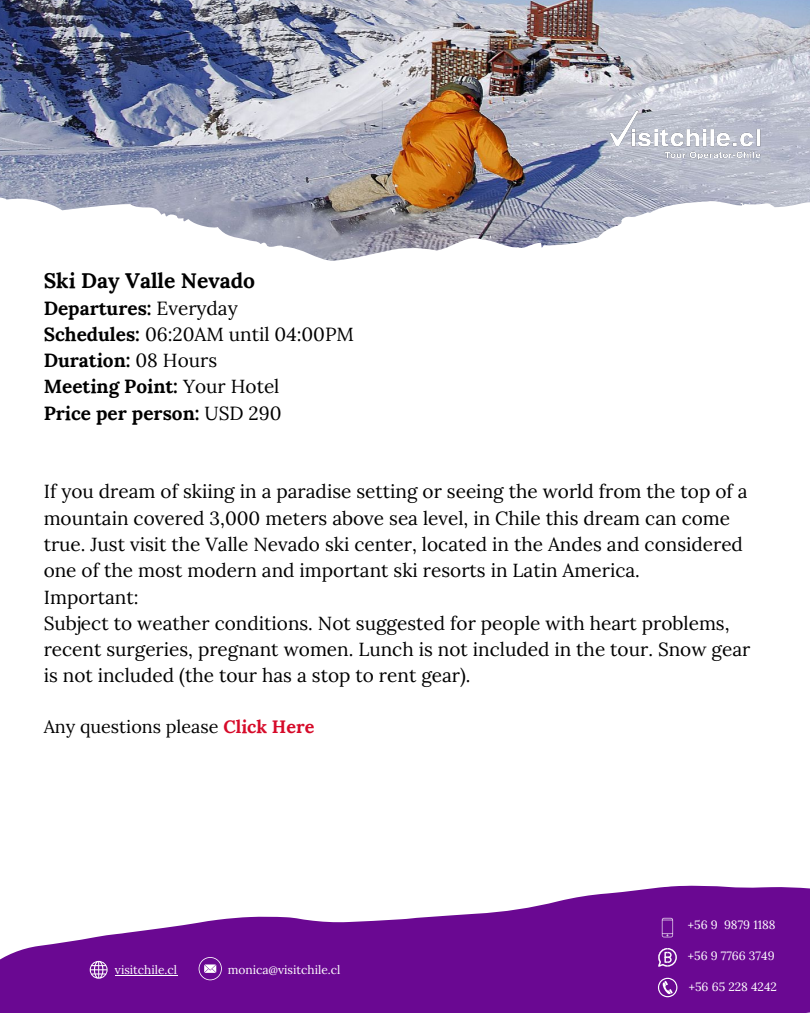
<style>
.page{position:relative;width:810px;height:1013px;background:#fff}
.page>*{position:absolute;margin:0;border:0;box-sizing:border-box;transform-origin:0 0}
.t1{font:700 21px "Lora";color:#000}
.t2{font:19px/26.2px "Lora";color:#000}
.t3{font:700 19px "Lora";color:#000}
.t4{font:18px "Lora";color:#000}
.t5{font:12px "Lora";color:#fff}
.s1{font-weight:400}
.s2{font-weight:700}
.s3{font-weight:700;color:#d60a29}
</style>
<div class="page">
<img style="left:0;top:0;width:810px;height:261px">
<img style="left:596px;top:103px;width:179px;height:64px">
<svg style="left:0;top:885px;width:810px;height:127px;fill:#6a0892"></svg>
<svg style="left:658px;top:977px;width:19px;height:20px"></svg>
<svg style="left:658px;top:948px;width:19px;height:18px"></svg>
<svg style="left:90px;top:960px;width:18px;height:18px"></svg>
<svg style="left:199px;top:957px;width:23px;height:23px"></svg>
<svg style="left:662px;top:917px;width:11px;height:20px"></svg>
<hr style="left:115px;top:975px;width:62px;height:1px;background:#fff">
<p class="t1" style="left:44px;top:266px;width:213px">Ski Day Valle Nevado</p>
<p class="t3" style="left:44px;top:295px;width:196px">Departures: <span class="s1">Everyday</span></p>
<p class="t2" style="left:44px;top:321px;width:312px"><span class="s2">Schedules:</span> 06:20AM until 04:00PM</p>
<p class="t3" style="left:44px;top:348px;width:175px">Duration: <span class="s1">08 Hours</span></p>
<p class="t3" style="left:44px;top:374px;width:237px">Meeting Point: <span class="s1">Your Hotel</span></p>
<p class="t3" style="left:44px;top:400px;width:239px">Price per person: <span class="s1">USD 290</span></p>
<p class="t2" style="left:44px;top:478px;width:706px">If you dream of skiing in a paradise setting or seeing the world from the top of a mountain covered 3,000 meters above sea level, in Chile this dream can come true. Just visit the Valle Nevado ski center, located in the Andes and considered one of the most modern and important ski resorts in Latin America.</p>
<p class="t2" style="left:44px;top:583px;width:96px">Important:</p>
<p class="t2" style="left:44px;top:609px;width:708px">Subject to weather conditions. Not suggested for people with heart problems, recent surgeries, pregnant women. Lunch is not included in the tour. Snow gear is not included (the tour has a stop to rent gear).</p>
<p class="t4" style="left:44px;top:714px;width:272px">Any questions please <span class="s3">Click Here</span></p>
<p class="t5" style="left:688px;top:916px;width:89px">+56 9 9879 1188</p>
<p class="t5" style="left:115px;top:962px;width:64px">visitchile.cl</p>
<p class="t5" style="left:228px;top:962px;width:114px">monica@visitchile.cl</p>
<p class="t5" style="left:688px;top:947px;width:88px">+56 9 7766 3749</p>
<p class="t5" style="left:689px;top:978px;width:90px">+56 65 228 4242</p>
</div>
